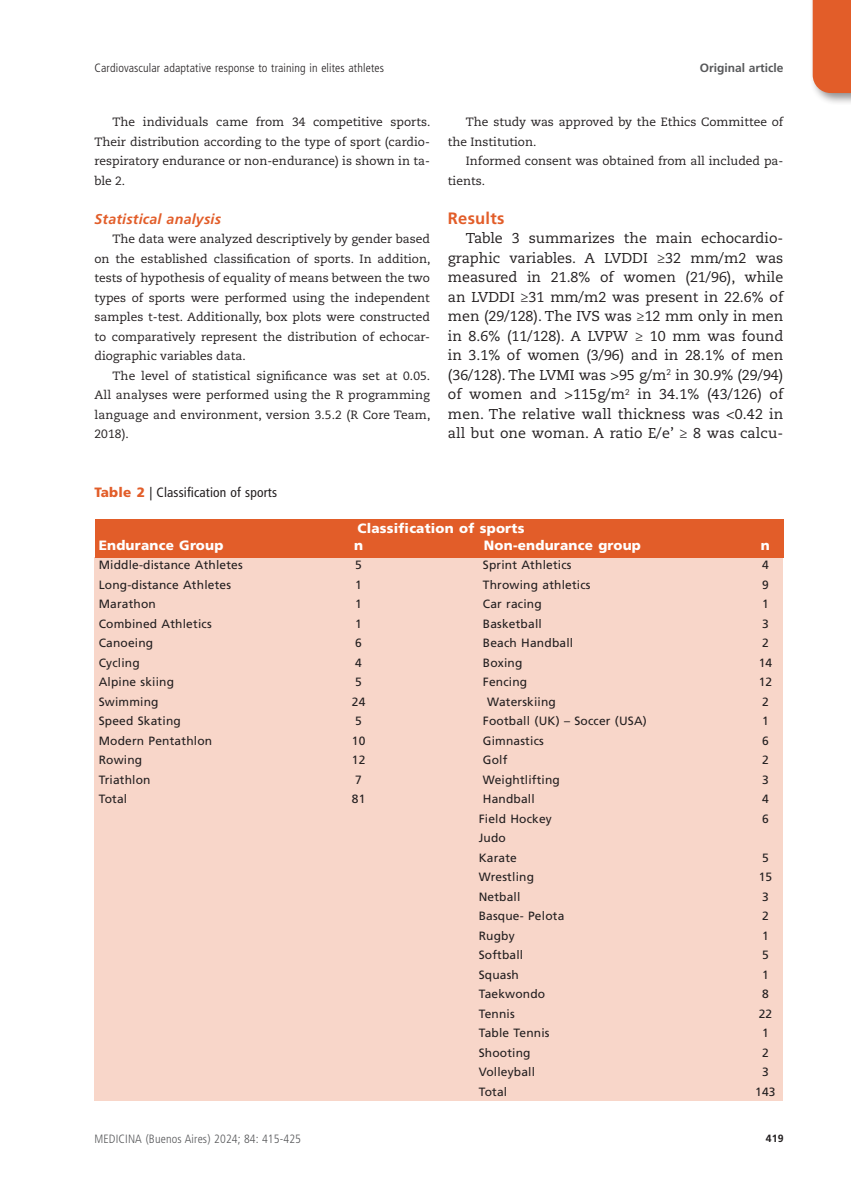
<style>
.page{position:relative;width:851px;height:1191px;background:#fff}
.page>*{position:absolute;margin:0;border:0;box-sizing:border-box;transform-origin:0 0}
.subtit-texto{font:700 16.5px "Frutiger LT Std";letter-spacing:.015em;color:#e25d29}
.texto1{font:14.25px/19.5px "Caecilia LT Std";letter-spacing:.01em;color:#231f20;text-align:justify}
.subtit-texto1{font:italic 700 14.25px "Frutiger LT Std";letter-spacing:.015em;color:#e25d29}
.tablacab{font:900 13.5px "Frutiger LT Std";letter-spacing:.015em;color:#fff}
.tablatit{font:condensed 13.5px "Frutiger LT Std";letter-spacing:.01em;color:#231f20}
.texto2{font:12px/19.5px "Caecilia LT Std";color:#231f20;text-align:justify}
.tabla{font:12px "Frutiger LT Std";letter-spacing:.015em;color:#231f20}
.t1{font:300 condensed 12px "Frutiger LT Std";letter-spacing:.01em;color:#231f20}
.t2{font:300 condensed 12px "Frutiger LT Std";letter-spacing:.01em;color:#57585a}
.t3{font:700 12px "Frutiger LT Std";color:#57585a}
.t4{font:700 10.5px "Frutiger LT Std";color:#231f20}
.s1{font-weight:900;font-stretch:normal;color:#e25d29}
</style>
<div class="page">
<div style="left:808px;top:0;width:42px;height:105px;background:#231f20;opacity:.5"></div>
<div style="left:812px;top:0;width:38px;height:93px;background:#e25d29"></div>
<div style="left:94px;top:557px;width:688px;height:543px;background:#f8d6c9"></div>
<div style="left:95px;top:519px;width:688px;height:38px;background:#e25d29"></div>
<p class="t1" style="left:94px;top:61px;width:291px">Cardiovascular adaptative response to training in elites athletes</p>
<p class="t3" style="left:699px;top:61px;width:85px">Original article</p>
<p class="texto2" style="left:94px;top:112px;width:337px;text-indent:18px">The individuals came from 34 competitive sports.<br>Their distribution according to the type of sport (cardio&shy;respiratory endurance or non-endurance) is shown in ta&shy;ble 2.</p>
<p class="subtit-texto1" style="left:94px;top:210px;width:128px">Statistical analysis</p>
<p class="texto2" style="left:94px;top:229px;width:337px;text-indent:18px">The data were analyzed descriptively by gender based on the established classification of sports. In addition, tests of hypothesis of equality of means between the two types of sports were performed using the independent samples t-test. Additionally, box plots were constructed to comparatively represent the distribution of echocar&shy;diographic variables data.</p>
<p class="texto2" style="left:94px;top:366px;width:337px;text-indent:18px">The level of statistical significance was set at 0.05.<br>All analyses were performed using the R programming language and environment, version 3.5.2 (R Core Team, 2018).</p>
<p class="tablatit" style="left:94px;top:484px;width:184px"><span class="s1">Table 2</span> | Classification of sports</p>
<p class="texto2" style="left:448px;top:112px;width:337px;text-indent:18px">The study was approved by the Ethics Committee of the Institution.</p>
<p class="texto2" style="left:448px;top:151px;width:337px;text-indent:18px">Informed consent was obtained from all included pa&shy;tients.</p>
<p class="subtit-texto" style="left:448px;top:208px;width:58px">Results</p>
<p class="texto1" style="left:448px;top:229px;width:337px;text-indent:18px">Table 3 summarizes the main echocardio&shy;graphic variables. A LVDDI ≥32 mm/m2 was measured in 21.8% of women (21/96), while an LVDDI ≥31 mm/m2 was present in 22.6% of men (29/128). The IVS was ≥12 mm only in men in 8.6% (11/128). A LVPW ≥ 10 mm was found in 3.1% of women (3/96) and in 28.1% of men (36/128). The LVMI was &gt;95 g/m<sup>2</sup> in 30.9% (29/94) of women and &gt;115g/m<sup>2</sup> in 34.1% (43/126) of men. The relative wall thickness was &lt;0.42 in all but one woman. A ratio E/e’ ≥ 8 was calcu-</p>
<p class="tablacab" style="left:357px;top:520px;width:168px">Classification of sports</p>
<p class="tablacab" style="left:99px;top:536px;width:126px">Endurance Group</p>
<p class="tablacab" style="left:354px;top:536px;width:11px">n</p>
<p class="tablacab" style="left:484px;top:536px;width:158px">Non-endurance group</p>
<p class="tablacab" style="left:760px;top:536px;width:11px">n</p>
<p class="tabla" style="left:99px;top:558px;width:145px">Middle-distance Athletes</p>
<p class="tabla" style="left:355px;top:558px;width:8px">5</p>
<p class="tabla" style="left:483px;top:558px;width:90px">Sprint Athletics</p>
<p class="tabla" style="left:762px;top:558px;width:8px">4</p>
<p class="tabla" style="left:99px;top:577px;width:134px">Long-distance Athletes</p>
<p class="tabla" style="left:355px;top:577px;width:8px">1</p>
<p class="tabla" style="left:483px;top:577px;width:109px">Throwing athletics</p>
<p class="tabla" style="left:762px;top:577px;width:8px">9</p>
<p class="tabla" style="left:99px;top:597px;width:59px">Marathon</p>
<p class="tabla" style="left:355px;top:597px;width:8px">1</p>
<p class="tabla" style="left:483px;top:597px;width:60px">Car racing</p>
<p class="tabla" style="left:762px;top:597px;width:8px">1</p>
<p class="tabla" style="left:99px;top:616px;width:114px">Combined Athletics</p>
<p class="tabla" style="left:355px;top:616px;width:8px">1</p>
<p class="tabla" style="left:483px;top:616px;width:60px">Basketball</p>
<p class="tabla" style="left:762px;top:616px;width:8px">3</p>
<p class="tabla" style="left:99px;top:636px;width:56px">Canoeing</p>
<p class="tabla" style="left:355px;top:636px;width:8px">6</p>
<p class="tabla" style="left:483px;top:636px;width:92px">Beach Handball</p>
<p class="tabla" style="left:762px;top:636px;width:8px">2</p>
<p class="tabla" style="left:99px;top:655px;width:43px">Cycling</p>
<p class="tabla" style="left:355px;top:655px;width:8px">4</p>
<p class="tabla" style="left:483px;top:655px;width:41px">Boxing</p>
<p class="tabla" style="left:758px;top:655px;width:15px">14</p>
<p class="tabla" style="left:99px;top:675px;width:77px">Alpine skiing</p>
<p class="tabla" style="left:355px;top:675px;width:8px">5</p>
<p class="tabla" style="left:483px;top:675px;width:46px">Fencing</p>
<p class="tabla" style="left:758px;top:675px;width:15px">12</p>
<p class="tabla" style="left:99px;top:694px;width:61px">Swimming</p>
<p class="tabla" style="left:352px;top:694px;width:15px">24</p>
<p class="tabla" style="left:487px;top:694px;width:70px">Waterskiing</p>
<p class="tabla" style="left:762px;top:694px;width:8px">2</p>
<p class="tabla" style="left:99px;top:714px;width:84px">Speed Skating</p>
<p class="tabla" style="left:355px;top:714px;width:8px">5</p>
<p class="tabla" style="left:483px;top:714px;width:165px">Football (UK) – Soccer (USA)</p>
<p class="tabla" style="left:762px;top:714px;width:8px">1</p>
<p class="tabla" style="left:99px;top:733px;width:115px">Modern Pentathlon</p>
<p class="tabla" style="left:352px;top:733px;width:15px">10</p>
<p class="tabla" style="left:483px;top:733px;width:62px">Gimnastics</p>
<p class="tabla" style="left:762px;top:733px;width:8px">6</p>
<p class="tabla" style="left:99px;top:753px;width:45px">Rowing</p>
<p class="tabla" style="left:352px;top:753px;width:15px">12</p>
<p class="tabla" style="left:483px;top:753px;width:26px">Golf</p>
<p class="tabla" style="left:762px;top:753px;width:8px">2</p>
<p class="tabla" style="left:99px;top:772px;width:53px">Triathlon</p>
<p class="tabla" style="left:355px;top:772px;width:8px">7</p>
<p class="tabla" style="left:483px;top:772px;width:79px">Weightlifting</p>
<p class="tabla" style="left:762px;top:772px;width:8px">3</p>
<p class="tabla" style="left:99px;top:792px;width:30px">Total</p>
<p class="tabla" style="left:352px;top:792px;width:15px">81</p>
<p class="tabla" style="left:483px;top:792px;width:53px">Handball</p>
<p class="tabla" style="left:762px;top:792px;width:8px">4</p>
<p class="tabla" style="left:478px;top:811px;width:75px">Field Hockey</p>
<p class="tabla" style="left:762px;top:811px;width:8px">6</p>
<p class="tabla" style="left:478px;top:831px;width:29px">Judo</p>
<p class="tabla" style="left:478px;top:850px;width:40px">Karate</p>
<p class="tabla" style="left:762px;top:850px;width:8px">5</p>
<p class="tabla" style="left:478px;top:870px;width:57px">Wrestling</p>
<p class="tabla" style="left:758px;top:870px;width:15px">15</p>
<p class="tabla" style="left:478px;top:889px;width:43px">Netball</p>
<p class="tabla" style="left:762px;top:889px;width:8px">3</p>
<p class="tabla" style="left:478px;top:909px;width:87px">Basque- Pelota</p>
<p class="tabla" style="left:762px;top:909px;width:8px">2</p>
<p class="tabla" style="left:478px;top:928px;width:37px">Rugby</p>
<p class="tabla" style="left:762px;top:928px;width:8px">1</p>
<p class="tabla" style="left:478px;top:948px;width:46px">Softball</p>
<p class="tabla" style="left:762px;top:948px;width:8px">5</p>
<p class="tabla" style="left:478px;top:967px;width:42px">Squash</p>
<p class="tabla" style="left:762px;top:967px;width:8px">1</p>
<p class="tabla" style="left:478px;top:987px;width:68px">Taekwondo</p>
<p class="tabla" style="left:762px;top:987px;width:8px">8</p>
<p class="tabla" style="left:478px;top:1006px;width:37px">Tennis</p>
<p class="tabla" style="left:758px;top:1006px;width:15px">22</p>
<p class="tabla" style="left:478px;top:1026px;width:72px">Table Tennis</p>
<p class="tabla" style="left:762px;top:1026px;width:8px">1</p>
<p class="tabla" style="left:478px;top:1045px;width:53px">Shooting</p>
<p class="tabla" style="left:762px;top:1045px;width:8px">2</p>
<p class="tabla" style="left:478px;top:1065px;width:58px">Volleyball</p>
<p class="tabla" style="left:762px;top:1065px;width:8px">3</p>
<p class="tabla" style="left:478px;top:1084px;width:30px">Total</p>
<p class="tabla" style="left:755px;top:1084px;width:22px">143</p>
<p class="t2" style="left:94px;top:1132px;width:208px">MEDICINA (Buenos Aires) 2024; 84: 415-425</p>
<p class="t4" style="left:765px;top:1132px;width:19px">419</p>
</div>
